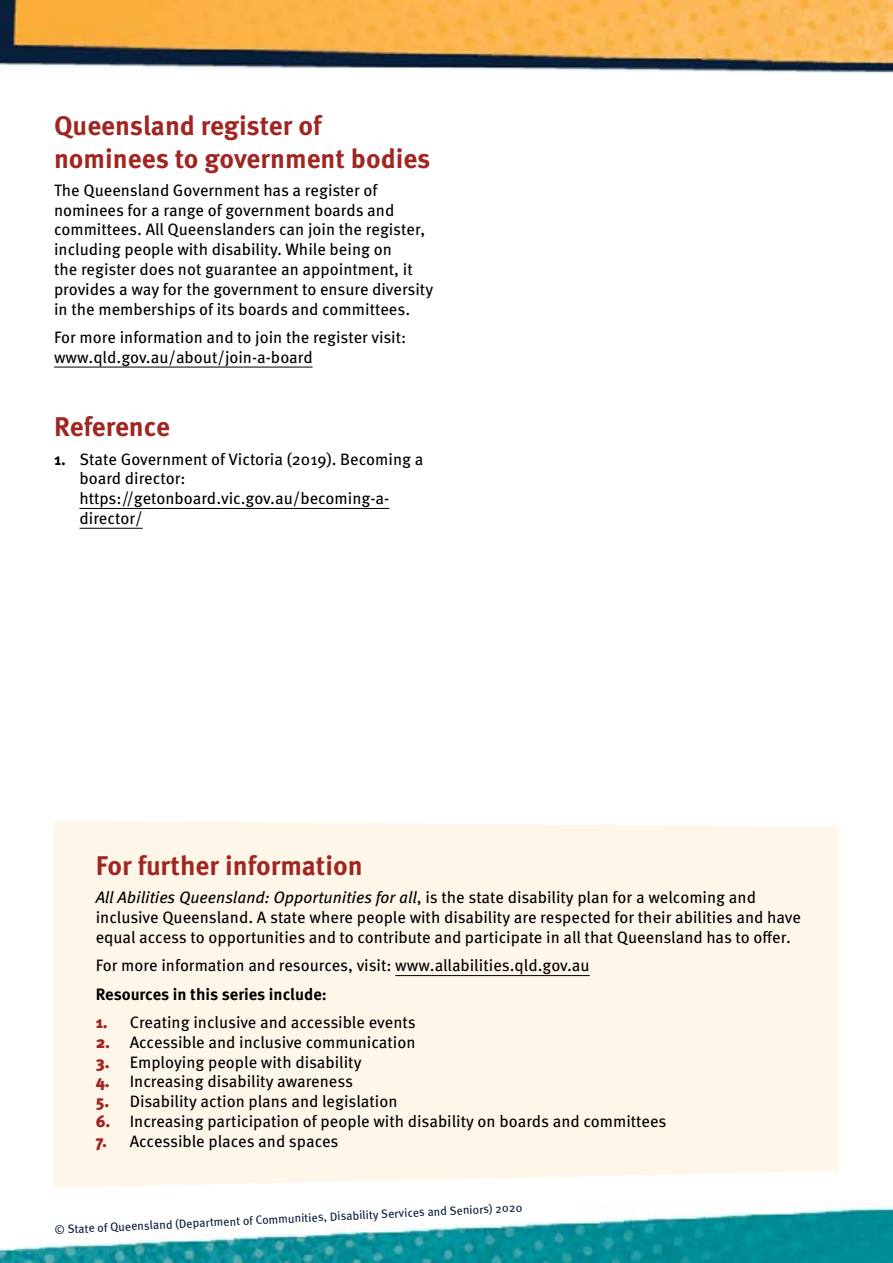
<style>
.page{position:relative;width:893px;height:1263px;background:#fff}
.page>*{position:absolute;margin:0;border:0;box-sizing:border-box;transform-origin:0 0}
.t1{font:700 27px/32.4px "Meta OT";color:#a02622}
.Body{font:16.5px/19.8px "Meta OT";color:#000}
.Numbered_list{font:16.5px "Meta OT";color:#000}
.Body-2{font:700 16.5px "Meta OT";color:#000}
.Copyright_notice{font:12px "Meta OT";color:#0a203c}
.s1{font-weight:700}
.s2{font-style:italic}
.s3{font-weight:900;color:#a02622}
</style>
<div class="page">
<img style="left:0;top:0;width:893px;height:1263px">
<div style="left:54px;top:821px;width:785px;height:366px;background:#fff6ea"></div>
<hr style="left:54px;top:367px;width:259px;height:1px;background:#000">
<hr style="left:80px;top:508px;width:309px;height:1px;background:#000">
<hr style="left:80px;top:528px;width:63px;height:1px;background:#000">
<hr style="left:395px;top:975px;width:195px;height:1px;background:#000">
<h1 class="t1" style="left:54px;top:110px;width:378px">Queensland register of nominees to government bodies</h1>
<p class="Body" style="left:54px;top:180px;width:381px">The Queensland Government has a register of nominees for a range of government boards and committees. All Queenslanders can join the register, including people with disability. While being on<br>the register does not guarantee an appointment, it provides a way for the government to ensure diversity in the memberships of its boards and committees.</p>
<p class="Body" style="left:54px;top:328px;width:354px">For more information and to join the register visit: www.qld.gov.au/about/join-a-board</p>
<h1 class="t1" style="left:54px;top:411px;width:118px">Reference</h1>
<p class="Body" style="left:80px;top:449px;width:345px;text-indent:-26px"><span class="s1">1.</span> State Government of Victoria (2019). Becoming a board director: https://getonboard.vic.gov.au/becoming-a&shy;director/</p>
<h1 class="t1" style="left:96px;top:850px;width:269px">For further information</h1>
<p class="Body" style="left:96px;top:888px;width:707px"><span class="s2">All Abilities Queensland: Opportunities for all</span>, is the state disability plan for a welcoming and inclusive Queensland. A state where people with disability are respected for their abilities and have equal access to opportunities and to contribute and participate in all that Queensland has to offer.</p>
<p class="Body" style="left:96px;top:956px;width:496px">For more information and resources, visit: www.allabilities.qld.gov.au</p>
<p class="Body-2" style="left:96px;top:983px;width:233px">Resources in this series include:</p>
<p class="Numbered_list" style="left:96px;top:1012px;width:322px"><span class="s3">1.</span> Creating inclusive and accessible events</p>
<p class="Numbered_list" style="left:96px;top:1032px;width:321px"><span class="s3">2.</span> Accessible and inclusive communication</p>
<p class="Numbered_list" style="left:96px;top:1052px;width:267px"><span class="s3">3.</span> Employing people with disability</p>
<p class="Numbered_list" style="left:96px;top:1071px;width:259px"><span class="s3">4.</span> Increasing disability awareness</p>
<p class="Numbered_list" style="left:96px;top:1091px;width:303px"><span class="s3">5.</span> Disability action plans and legislation</p>
<p class="Numbered_list" style="left:96px;top:1111px;width:572px"><span class="s3">6.</span> Increasing participation of people with disability on boards and committees</p>
<p class="Numbered_list" style="left:96px;top:1131px;width:244px"><span class="s3">7.</span> Accessible places and spaces</p>
<p class="Copyright_notice" style="left:54px;top:1223px;width:470px;rotate:-3deg">© State of Queensland (Department of Communities, Disability Services and Seniors) 2020</p>
</div>
